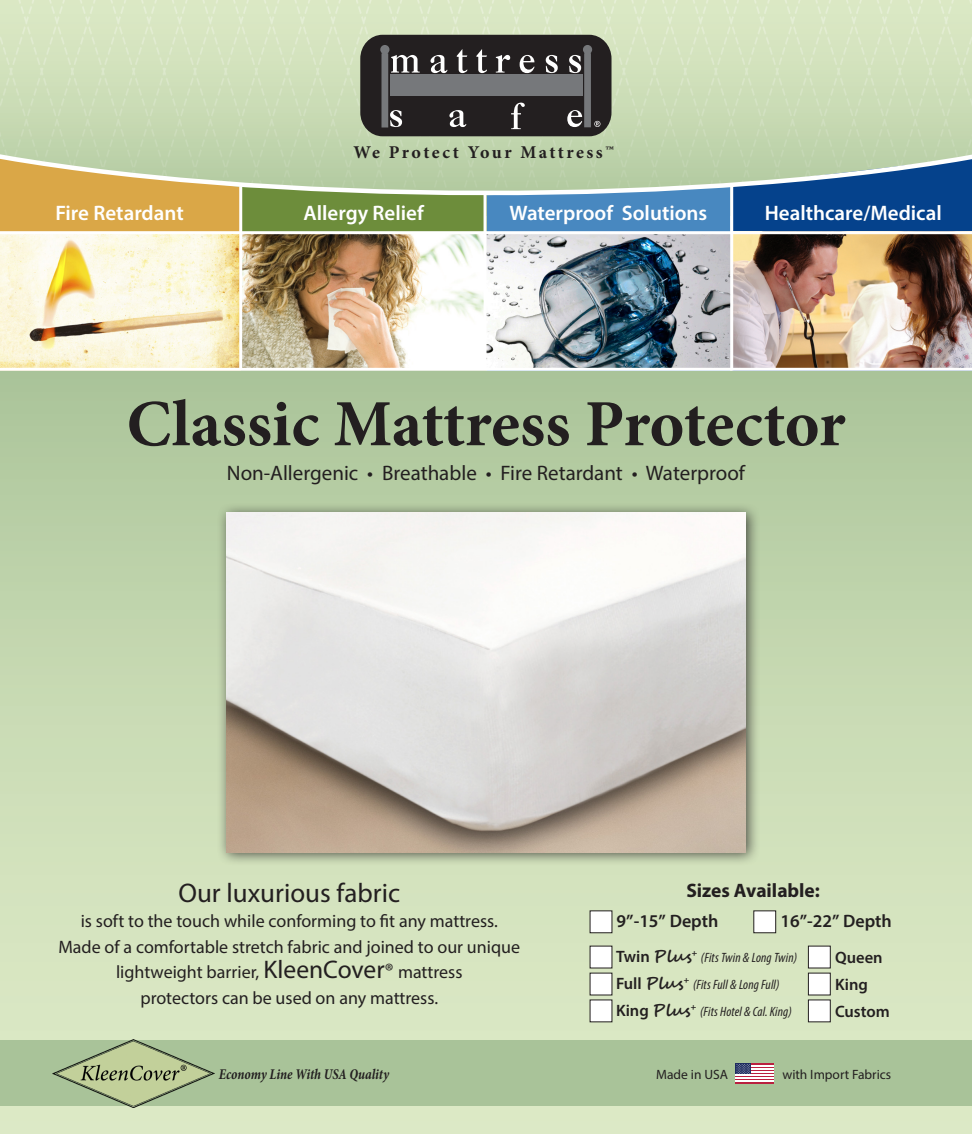
<style>
.page{position:relative;width:972px;height:1134px;background:#fff}
.page>*{position:absolute;margin:0;border:0;box-sizing:border-box;transform-origin:0 0}
.t1{font:700 66px "Minion Pro";letter-spacing:-.005em;color:#231f20}
.t2{font:27px "Myriad Pro";color:#231f20}
.t3{font:600 21px "Myriad Pro";color:#fff}
.t4{font:21px "Myriad Pro";color:#231f20}
.t5{font:700 19.5px "Myriad Pro";color:#231f20}
.t6{font:18px "Myriad Pro";color:#231f20}
.t7{font:600 18px "Myriad Pro";color:#231f20}
.t8{font:700 18px "Minion Pro";letter-spacing:.13em;color:#231f20}
.t9{font:600 16.5px "Myriad Pro";color:#231f20}
.t10{font:italic 700 condensed 15px "Minion Pro";letter-spacing:-.005em;color:#231f20;scale:.91 1}
.t11{font:italic condensed 13.5px "Myriad Pro";letter-spacing:.01em;color:#231f20}
.t12{font:13.5px "Myriad Pro";color:#231f20}
.s1{font-size:25.5px}
.s2{font-size:21px}
.s3{font-weight:600;font-style:normal;font-stretch:normal;font-size:16.5px}
.s4{font-family:"Segoe Script";font-weight:700;font-style:normal;font-stretch:normal;font-size:16.5px}
</style>
<div class="page">
<div style="left:0;top:366px;width:972px;height:768px;background:linear-gradient(to bottom,#aec79c,#e4efcc)"></div>
<img style="left:0;top:0;width:972px;height:147px">
<div style="left:0;top:208px;width:239px;height:23px;background:#daa747"></div>
<div style="left:733px;top:208px;width:239px;height:23px;background:#05428c"></div>
<div style="left:487px;top:208px;width:243px;height:23px;background:#4888c0"></div>
<div style="left:242px;top:208px;width:242px;height:23px;background:#6d8d3b"></div>
<svg style="left:0;top:147px;width:972px;height:61px;background:#9fb297"></svg>
<img style="left:0;top:234px;width:730px;height:134px">
<img style="left:733px;top:234px;width:239px;height:134px">
<hr style="left:484px;top:192px;width:3px;height:178px;background:#fff">
<hr style="left:730px;top:186px;width:3px;height:184px;background:#fff">
<div style="left:0;top:1040px;width:972px;height:66px;background:#a9c399"></div>
<div style="left:216px;top:502px;width:544px;height:364px;background:#231f20;opacity:.75"></div>
<img style="left:226px;top:512px;width:520px;height:340px">
<div style="left:360px;top:35px;width:252px;height:101px;background:#231f20;border-radius:23px"></div>
<svg style="left:430px;top:55px;width:17px;height:18px"></svg>
<svg style="left:457px;top:49px;width:10px;height:24px"></svg>
<svg style="left:476px;top:49px;width:11px;height:24px"></svg>
<svg style="left:496px;top:55px;width:14px;height:18px"></svg>
<svg style="left:520px;top:55px;width:15px;height:18px"></svg>
<svg style="left:546px;top:55px;width:12px;height:18px"></svg>
<svg style="left:449px;top:110px;width:17px;height:17px"></svg>
<svg style="left:511px;top:103px;width:14px;height:26px"></svg>
<div style="left:390px;top:74px;width:193px;height:22px;background:#76787b"></div>
<svg style="left:380px;top:45px;width:40px;height:83px"></svg>
<svg style="left:567px;top:45px;width:33px;height:82px"></svg>
<hr style="left:239px;top:186px;width:3px;height:184px;background:#fff">
<hr style="left:0;top:368px;width:972px;height:3px;background:#fff">
<div style="left:590px;top:911px;width:22px;height:22px;background:#fff"></div>
<div style="left:754px;top:911px;width:22px;height:22px;background:#fff;border:1px solid #231f20"></div>
<div style="left:808px;top:946px;width:22px;height:22px;background:#fff"></div>
<div style="left:590px;top:973px;width:22px;height:22px;background:#fff"></div>
<div style="left:590px;top:1000px;width:22px;height:22px;background:#fff"></div>
<div style="left:808px;top:973px;width:22px;height:22px;background:#fff"></div>
<div style="left:590px;top:946px;width:22px;height:22px;background:#fff"></div>
<div style="left:808px;top:1000px;width:22px;height:22px;background:#fff"></div>
<img style="left:52px;top:1040px;width:162px;height:67px">
<hr style="left:736px;top:1064px;width:38px;height:1px;background:#ba1f3f">
<hr style="left:736px;top:1067px;width:38px;height:1px;background:#ba1f3f">
<hr style="left:736px;top:1070px;width:38px;height:1px;background:#ba1f3f">
<hr style="left:736px;top:1073px;width:38px;height:1px;background:#ba1f3f">
<hr style="left:736px;top:1076px;width:38px;height:2px;background:#ba1f3f">
<hr style="left:736px;top:1079px;width:38px;height:2px;background:#ba1f3f">
<hr style="left:736px;top:1082px;width:38px;height:2px;background:#ba1f3f">
<hr style="left:736px;top:1065px;width:38px;height:2px;background:#fff">
<hr style="left:736px;top:1068px;width:38px;height:2px;background:#fff">
<hr style="left:736px;top:1071px;width:38px;height:2px;background:#fff">
<hr style="left:736px;top:1074px;width:38px;height:2px;background:#fff">
<hr style="left:736px;top:1078px;width:38px;height:1px;background:#fff">
<hr style="left:736px;top:1081px;width:38px;height:1px;background:#fff">
<div style="left:736px;top:1064px;width:15px;height:10px;background:#253265"></div>
<svg style="left:736px;top:1064px;width:14px;height:10px"></svg>
<p class="t8" style="left:354px;top:140px;width:262px">We Protect Your Mattress™</p>
<p class="t3" style="left:510px;top:200px;width:199px">Waterproof Solutions</p>
<p class="t3" style="left:750px;top:194px;width:179px">Healthcare/Medical</p>
<p class="t3" style="left:44px;top:195px;width:177px">Bed Bug Protection</p>
<p class="t3" style="left:302px;top:195px;width:122px">Allergy Relief</p>
<p class="t3" style="left:304px;top:200px;width:122px">Allergy Relief</p>
<p class="t3" style="left:508px;top:195px;width:199px">Waterproof Solutions</p>
<p class="t3" style="left:55px;top:199px;width:130px">Fire Retardant</p>
<p class="t3" style="left:765px;top:199px;width:179px">Healthcare/Medical</p>
<p class="t1" style="left:127px;top:378px;width:720px">Classic Mattress Protector</p>
<p class="t4" style="left:227px;top:460px;width:520px">Non-Allergenic • Breathable • Fire Retardant • Waterproof</p>
<p class="t2" style="left:178px;top:876px;width:223px">Our luxurious fabric</p>
<p class="t6" style="left:81px;top:910px;width:419px">is soft to the touch while conforming to fit any mattress.</p>
<p class="t6" style="left:58px;top:936px;width:463px">Made of a comfortable stretch fabric and joined to our unique</p>
<p class="t6" style="left:116px;top:961px;width:348px">lightweight barrier, <span class="s1">KleenCover</span><span class="s2">®</span> mattress</p>
<p class="t6" style="left:140px;top:987px;width:299px">protectors can be used on any mattress.</p>
<p class="t5" style="left:686px;top:878px;width:135px">Sizes Available:</p>
<p class="t7" style="left:617px;top:910px;width:103px">9”-15” Depth</p>
<p class="t7" style="left:780px;top:910px;width:113px">16”-22” Depth</p>
<p class="t11" style="left:616px;top:949px;width:183px"><span class="s3">Twin</span> <span class="s4">Plus</span><sup>+</sup> (Fits Twin &amp; Long Twin)</p>
<p class="t11" style="left:616px;top:976px;width:165px"><span class="s3">Full</span> <span class="s4">Plus</span><sup>+</sup> (Fits Full &amp; Long Full)</p>
<p class="t11" style="left:616px;top:1003px;width:177px"><span class="s3">King</span> <span class="s4">Plus</span><sup>+</sup> (Fits Hotel &amp; Cal. King)</p>
<p class="t9" style="left:835px;top:947px;width:49px">Queen</p>
<p class="t9" style="left:835px;top:974px;width:34px">King</p>
<p class="t9" style="left:835px;top:1001px;width:56px">Custom</p>
<p class="t10" style="left:219px;top:1064px;width:189px">Economy Line With USA Quality</p>
<p class="t12" style="left:656px;top:1066px;width:73px">Made in USA</p>
<p class="t12" style="left:782px;top:1066px;width:110px">with Import Fabrics</p>
</div>
